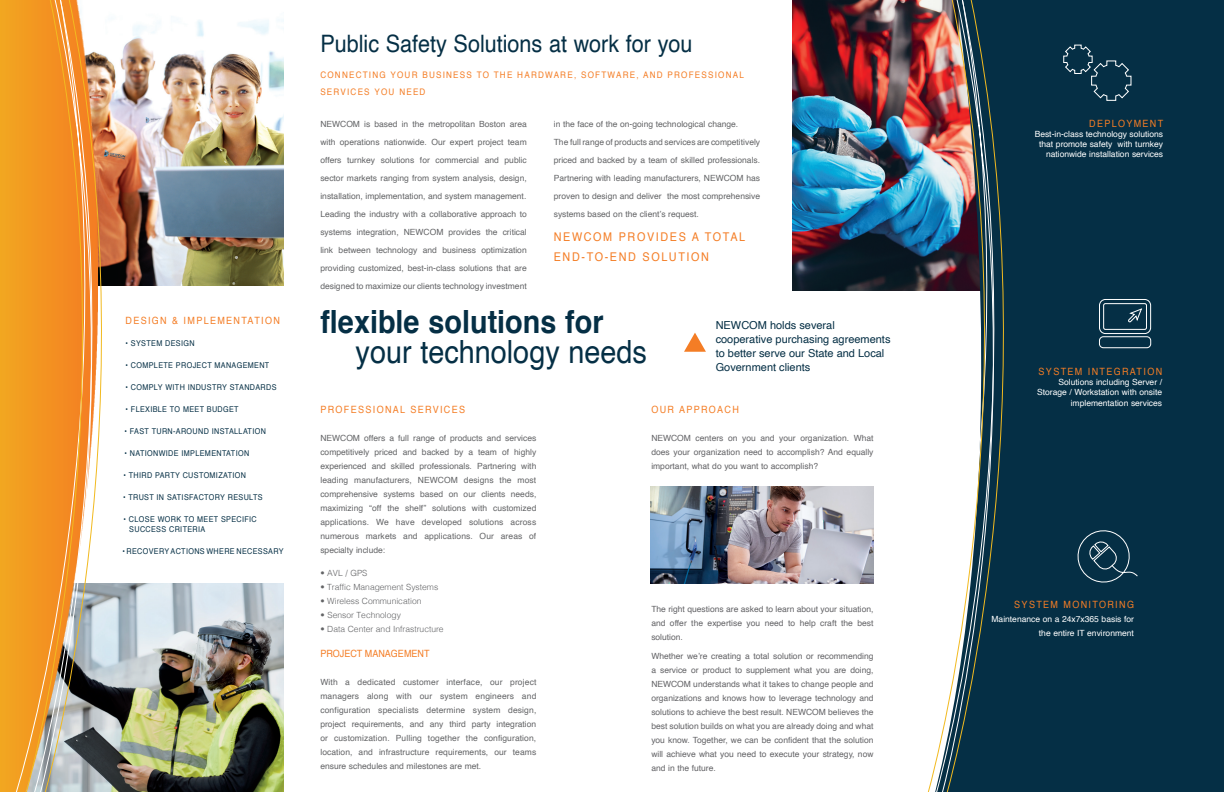
<style>
.page{position:relative;width:1224px;height:792px;background:#fff}
.page>*{position:absolute;margin:0;border:0;box-sizing:border-box;transform-origin:0 0}
.t1{font:700 32px "Helvetica";color:#052f45;scale:.9 1}
.t2{font:32px "Helvetica";color:#052f45;scale:.9 1}
.t3{font:24px "Helvetica";color:#052f45;scale:.9 1}
.t4{font:12px "Helvetica";letter-spacing:.15em;color:#f47d25;scale:.9 1}
.t5{font:11px/14px "Helvetica";color:#052f45}
.t6{font:10px "Helvetica";letter-spacing:.15em;color:#f47d25;scale:.9 1}
.t7{font:10px "Helvetica";color:#f47d25;scale:.9 1}
.t8{font:9px/17px "Helvetica";letter-spacing:.15em;color:#f47d25;scale:.9 1}
.t9{font:8.5px/14px "Helvetica";color:#636466;text-align:justify}
.t10{font:8.5px/14px "Helvetica";color:#636366;text-align:justify}
.t11{font:8.5px/10.2px "Helvetica";color:#fff;text-align:right}
.t12{font:300 8.5px "Helvetica";color:#636466}
.t13{font:8px "Helvetica";letter-spacing:.05em;color:#052f45;scale:.9 1}
</style>
<div class="page">
<img style="left:137px;top:16px;width:146px;height:270px">
<img style="left:137px;top:583px;width:147px;height:209px">
<img style="left:792px;top:0;width:123px;height:290px">
<div style="left:0;top:0;width:13px;height:792px;background:#f2a421"></div>
<div style="left:1007px;top:0;width:217px;height:792px;background:#052f45"></div>
<div style="left:13px;top:0;width:8px;height:792px;background:#f29f21"></div>
<img style="left:21px;top:0;width:116px;height:792px">
<img style="left:650px;top:487px;width:224px;height:96px">
<svg style="left:1063px;top:44px;width:69px;height:57px"></svg>
<svg style="left:1099px;top:299px;width:52px;height:49px"></svg>
<svg style="left:1075px;top:527px;width:63px;height:58px"></svg>
<svg style="left:915px;top:0;width:8px;height:291px"></svg>
<img style="left:923px;top:0;width:84px;height:792px">
<svg style="left:684px;top:333px;width:22px;height:19px"></svg>
<p class="t6" style="left:126px;top:313px;width:173px">DESIGN &amp; IMPLEMENTATION</p>
<p class="t13" style="left:126px;top:337px;width:78px">• SYSTEM DESIGN</p>
<p class="t13" style="left:126px;top:359px;width:161px">• COMPLETE PROJECT MANAGEMENT</p>
<p class="t13" style="left:126px;top:381px;width:169px">• COMPLY WITH INDUSTRY STANDARDS</p>
<p class="t13" style="left:126px;top:403px;width:127px">• FLEXIBLE TO MEET BUDGET</p>
<p class="t13" style="left:124px;top:425px;width:159px">• FAST TURN-AROUND INSTALLATION</p>
<p class="t13" style="left:124px;top:447px;width:140px">• NATIONWIDE IMPLEMENTATION</p>
<p class="t13" style="left:124px;top:469px;width:138px">• THIRD PARTY CUSTOMIZATION</p>
<p class="t13" style="left:123px;top:491px;width:157px">• TRUST IN SATISFACTORY RESULTS</p>
<p class="t13" style="left:124px;top:513px;width:149px">• CLOSE WORK TO MEET SPECIFIC</p>
<p class="t13" style="left:129px;top:523px;width:86px">SUCCESS CRITERIA</p>
<p class="t13" style="left:122px;top:545px;width:181px">• RECOVERY ACTIONS WHERE NECESSARY</p>
<p class="t3" style="left:320px;top:25px;width:415px">Public Safety Solutions at work for you</p>
<p class="t8" style="left:320px;top:66px;width:472px">CONNECTING YOUR BUSINESS TO THE HARDWARE, SOFTWARE, AND PROFESSIONAL<br>SERVICES YOU NEED</p>
<p class="t9" style="left:320px;top:115px;width:208px;line-height:18px">NEWCOM is based in the metropolitan Boston area with operations nationwide. Our expert project team offers turnkey solutions for commercial and public sector markets ranging from system analysis, design, installation, implementation, and system management.</p>
<p class="t9" style="left:320px;top:205px;width:208px;line-height:18px">Leading the industry with a collaborative approach to systems integration, NEWCOM provides the critical link between technology and business optimization providing customized, best-in-class solutions that are designed to maximize our clients technology investment</p>
<p class="t9" style="left:554px;top:117px;width:186px">in the face of the on-going technological change.</p>
<p class="t9" style="left:554px;top:133px;width:208px;line-height:18px">The full range of products and services are competitively priced and backed by a team of skilled professionals.<br>Partnering with leading manufacturers, NEWCOM has proven to design and deliver the most comprehensive systems based on the client’s request.</p>
<p class="t4" style="left:554px;top:228px;width:214px">NEWCOM PROVIDES A TOTAL</p>
<p class="t4" style="left:554px;top:248px;width:174px">END-TO-END SOLUTION</p>
<p class="t1" style="left:320px;top:296px;width:316px">flexible solutions for</p>
<p class="t2" style="left:356px;top:327px;width:325px">your technology needs</p>
<p class="t5" style="left:716px;top:319px;width:176px">NEWCOM holds several cooperative purchasing agreements to better serve our State and Local<br>Government clients</p>
<p class="t6" style="left:320px;top:402px;width:162px">PROFESSIONAL SERVICES</p>
<p class="t9" style="left:320px;top:431px;width:218px">NEWCOM offers a full range of products and services competitively priced and backed by a team of highly experienced and skilled professionals. Partnering with leading manufacturers, NEWCOM designs the most comprehensive systems based on our clients needs, maximizing “off the shelf” solutions with customized applications. We have developed solutions across numerous markets and applications. Our areas of specialty include:</p>
<p class="t12" style="left:320px;top:566px;width:49px">• AVL / GPS</p>
<p class="t12" style="left:320px;top:580px;width:119px">• Traffic Management Systems</p>
<p class="t12" style="left:320px;top:594px;width:103px">• Wireless Communication</p>
<p class="t12" style="left:320px;top:608px;width:82px">• Sensor Technology</p>
<p class="t12" style="left:320px;top:622px;width:125px">• Data Center and Infrastructure</p>
<p class="t7" style="left:320px;top:646px;width:123px">PROJECT MANAGEMENT</p>
<p class="t9" style="left:320px;top:675px;width:218px">With a dedicated customer interface, our project managers along with our system engineers and configuration specialists determine system design, project requirements, and any third party integration or customization. Pulling together the configuration, location, and infrastructure requirements, our teams ensure schedules and milestones are met.</p>
<p class="t6" style="left:651px;top:402px;width:99px">OUR APPROACH</p>
<p class="t10" style="left:651px;top:431px;width:224px">NEWCOM centers on you and your organization. What does your organization need to accomplish? And equally important, what do you want to accomplish?</p>
<p class="t10" style="left:651px;top:603px;width:224px">The right questions are asked to learn about your situation, and offer the expertise you need to help craft the best solution.</p>
<p class="t10" style="left:651px;top:649px;width:224px">Whether we’re creating a total solution or recommending a service or product to supplement what you are doing, NEWCOM understands what it takes to change people and organizations and knows how to leverage technology and solutions to achieve the best result. NEWCOM believes the best solution builds on what you are already doing and what you know. Together, we can be confident that the solution will achieve what you need to execute your strategy, now and in the future.</p>
<p class="t6" style="left:1089px;top:116px;width:84px">DEPLOYMENT</p>
<p class="t11" style="left:1035px;top:129px;width:130px">Best-in-class technology solutions that promote safety with turnkey nationwide installation services</p>
<p class="t6" style="left:1039px;top:364px;width:139px">SYSTEM INTEGRATION</p>
<p class="t11" style="left:1037px;top:377px;width:127px">Solutions including Server /<br>Storage / Workstation with onsite implementation services</p>
<p class="t6" style="left:1014px;top:596px;width:135px">SYSTEM MONITORING</p>
<p class="t11" style="left:992px;top:612px;width:144px;line-height:14px">Maintenance on a 24x7x365 basis for the entire IT environment</p>
</div>
